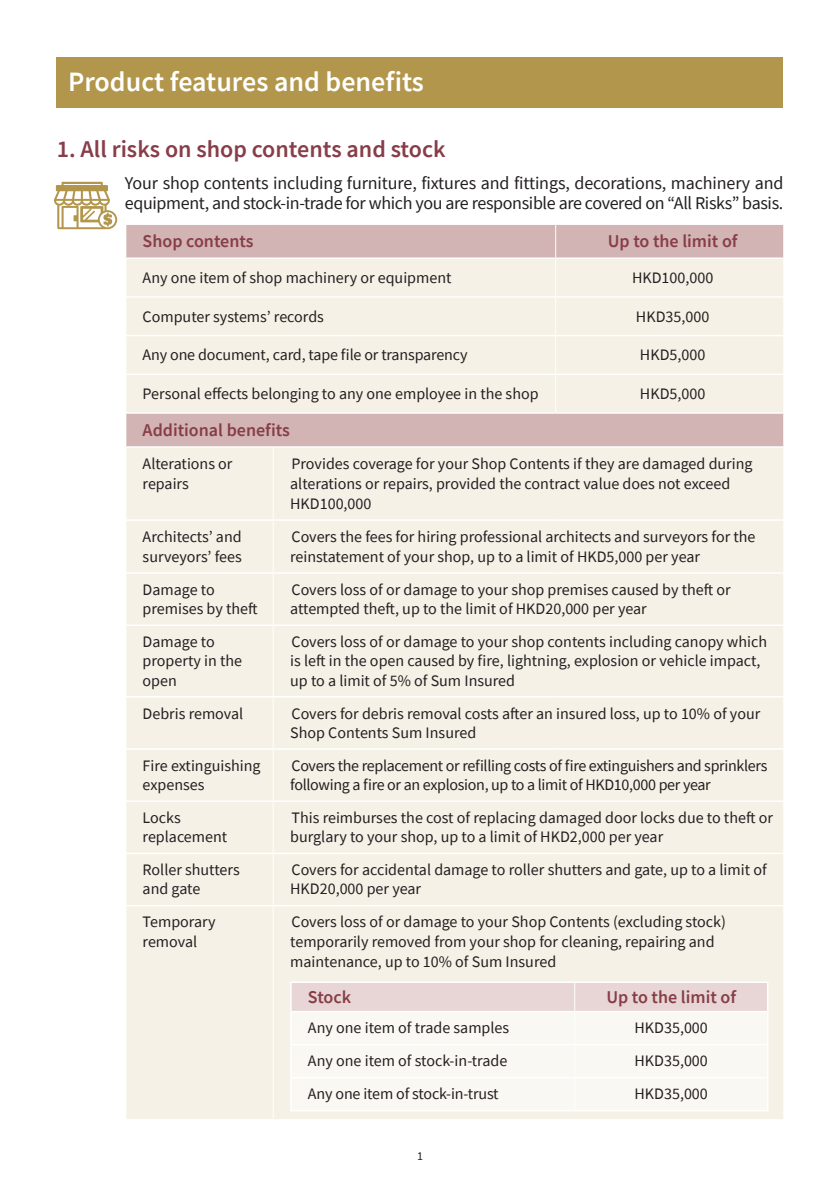
<style>
.page{position:relative;width:840px;height:1191px;background:#fff}
.page>*{position:absolute;margin:0;border:0;box-sizing:border-box;transform-origin:0 0}
.t1{font:600 28px "Source Sans Pro";color:#fff}
.t2{font:600 24px "Source Sans Pro";color:#883d48}
.t3{font:18px/20px "Source Sans Pro";letter-spacing:-.02em;color:#231f20}
.t4{font:600 18px "Source Sans Pro";color:#883d48}
.t5{font:16px/19.2px "Source Sans Pro";color:#231f20}
.t6{font:16px/19.2px "Source Sans Pro";letter-spacing:-.02em;color:#231f20}
.t7{font:12px "Source Sans Pro";color:#231f20}
</style>
<div class="page">
<div style="left:57px;top:57px;width:725px;height:50px;background:#b2964c"></div>
<div style="left:126px;top:225px;width:656px;height:32px;background:#d1b4b3"></div>
<div style="left:126px;top:259px;width:656px;height:860px;background:#f5f1e7"></div>
<hr style="left:125px;top:296px;width:148px;height:2px;background:#fff">
<hr style="left:273px;top:296px;width:282px;height:2px;background:#fff">
<hr style="left:555px;top:296px;width:229px;height:2px;background:#fff">
<hr style="left:125px;top:335px;width:148px;height:1px;background:#fff">
<hr style="left:273px;top:335px;width:282px;height:1px;background:#fff">
<hr style="left:555px;top:335px;width:229px;height:1px;background:#fff">
<hr style="left:125px;top:373px;width:148px;height:2px;background:#fff">
<hr style="left:273px;top:373px;width:282px;height:2px;background:#fff">
<hr style="left:555px;top:373px;width:229px;height:2px;background:#fff">
<hr style="left:125px;top:519px;width:148px;height:2px;background:#fff">
<hr style="left:273px;top:519px;width:282px;height:2px;background:#fff">
<hr style="left:555px;top:519px;width:229px;height:2px;background:#fff">
<hr style="left:125px;top:572px;width:148px;height:2px;background:#fff">
<hr style="left:273px;top:572px;width:282px;height:2px;background:#fff">
<hr style="left:555px;top:572px;width:229px;height:2px;background:#fff">
<hr style="left:125px;top:624px;width:148px;height:2px;background:#fff">
<hr style="left:273px;top:624px;width:282px;height:2px;background:#fff">
<hr style="left:555px;top:624px;width:229px;height:2px;background:#fff">
<hr style="left:125px;top:696px;width:148px;height:1px;background:#fff">
<hr style="left:273px;top:696px;width:282px;height:1px;background:#fff">
<hr style="left:555px;top:696px;width:229px;height:1px;background:#fff">
<hr style="left:125px;top:748px;width:148px;height:1px;background:#fff">
<hr style="left:273px;top:748px;width:282px;height:1px;background:#fff">
<hr style="left:555px;top:748px;width:229px;height:1px;background:#fff">
<hr style="left:125px;top:800px;width:148px;height:2px;background:#fff">
<hr style="left:273px;top:800px;width:282px;height:2px;background:#fff">
<hr style="left:555px;top:800px;width:229px;height:2px;background:#fff">
<hr style="left:125px;top:852px;width:148px;height:2px;background:#fff">
<hr style="left:273px;top:852px;width:282px;height:2px;background:#fff">
<hr style="left:555px;top:852px;width:229px;height:2px;background:#fff">
<hr style="left:125px;top:905px;width:148px;height:1px;background:#fff">
<hr style="left:273px;top:905px;width:282px;height:1px;background:#fff">
<hr style="left:555px;top:905px;width:229px;height:1px;background:#fff">
<hr style="left:555px;top:259px;width:1px;height:37px;background:#fff">
<hr style="left:555px;top:298px;width:1px;height:37px;background:#fff">
<hr style="left:555px;top:336px;width:1px;height:37px;background:#fff">
<hr style="left:555px;top:375px;width:1px;height:37px;background:#fff">
<hr style="left:272px;top:448px;width:1px;height:71px;background:#fff">
<hr style="left:272px;top:521px;width:1px;height:51px;background:#fff">
<hr style="left:272px;top:574px;width:1px;height:50px;background:#fff">
<hr style="left:272px;top:626px;width:1px;height:70px;background:#fff">
<hr style="left:272px;top:697px;width:1px;height:51px;background:#fff">
<hr style="left:272px;top:749px;width:1px;height:51px;background:#fff">
<hr style="left:272px;top:802px;width:1px;height:50px;background:#fff">
<hr style="left:272px;top:854px;width:1px;height:51px;background:#fff">
<hr style="left:272px;top:906px;width:1px;height:213px;background:#fff">
<hr style="left:125px;top:412px;width:148px;height:2px;background:#fff">
<hr style="left:273px;top:412px;width:282px;height:2px;background:#fff">
<hr style="left:555px;top:412px;width:229px;height:2px;background:#fff">
<hr style="left:125px;top:446px;width:148px;height:2px;background:#fff">
<hr style="left:273px;top:446px;width:282px;height:2px;background:#fff">
<hr style="left:555px;top:446px;width:229px;height:2px;background:#fff">
<hr style="left:555px;top:225px;width:1px;height:32px;background:#fff">
<div style="left:291px;top:1012px;width:475px;height:98px;background:#faf8f3"></div>
<hr style="left:290px;top:1012px;width:1px;height:31px;background:#fff">
<hr style="left:766px;top:1012px;width:2px;height:31px;background:#fff">
<hr style="left:290px;top:1043px;width:284px;height:2px;background:#fff">
<hr style="left:290px;top:1045px;width:1px;height:32px;background:#fff">
<hr style="left:574px;top:1043px;width:194px;height:2px;background:#fff">
<hr style="left:766px;top:1045px;width:2px;height:32px;background:#fff">
<hr style="left:290px;top:1077px;width:284px;height:1px;background:#fff">
<hr style="left:290px;top:1078px;width:1px;height:32px;background:#fff">
<hr style="left:574px;top:1077px;width:194px;height:1px;background:#fff">
<hr style="left:766px;top:1078px;width:2px;height:32px;background:#fff">
<hr style="left:290px;top:1110px;width:284px;height:1px;background:#fff">
<hr style="left:574px;top:1110px;width:194px;height:1px;background:#fff">
<hr style="left:574px;top:1012px;width:1px;height:31px;background:#fff">
<hr style="left:574px;top:1045px;width:1px;height:32px;background:#fff">
<hr style="left:574px;top:1078px;width:1px;height:32px;background:#fff">
<hr style="left:290px;top:981px;width:284px;height:2px;background:#fff">
<div style="left:290px;top:983px;width:476px;height:27px;background:#e7d6d5"></div>
<hr style="left:574px;top:981px;width:194px;height:2px;background:#fff">
<hr style="left:766px;top:983px;width:2px;height:27px;background:#fff">
<hr style="left:290px;top:1010px;width:284px;height:2px;background:#fff">
<hr style="left:574px;top:1010px;width:194px;height:2px;background:#fff">
<div style="left:98px;top:210px;width:19px;height:19px;border:2px solid #b2964c;border-radius:50%"></div>
<svg style="left:54px;top:182px;width:58px;height:47px"></svg>
<p class="t1" style="left:68px;top:64px;width:357px">Product features and benefits</p>
<p class="t2" style="left:57px;top:133px;width:390px">1. All risks on shop contents and stock</p>
<p class="t3" style="left:125px;top:173px;width:659px">Your shop contents including furniture, fixtures and fittings, decorations, machinery and equipment, and stock-in-trade for which you are responsible are covered on “All Risks” basis.</p>
<p class="t4" style="left:142px;top:229px;width:112px">Shop contents</p>
<p class="t4" style="left:607px;top:229px;width:131px">Up to the limit of</p>
<p class="t5" style="left:142px;top:268px;width:310px">Any one item of shop machinery or equipment</p>
<p class="t5" style="left:631px;top:268px;width:83px">HKD100,000</p>
<p class="t5" style="left:142px;top:306px;width:183px">Computer systems’ records</p>
<p class="t5" style="left:635px;top:306px;width:75px">HKD35,000</p>
<p class="t5" style="left:142px;top:345px;width:326px">Any one document, card, tape file or transparency</p>
<p class="t5" style="left:639px;top:345px;width:67px">HKD5,000</p>
<p class="t5" style="left:142px;top:384px;width:397px">Personal effects belonging to any one employee in the shop</p>
<p class="t5" style="left:639px;top:384px;width:67px">HKD5,000</p>
<p class="t4" style="left:142px;top:418px;width:149px">Additional benefits</p>
<p class="t5" style="left:142px;top:453px;width:91px;line-height:20px">Alterations or repairs</p>
<p class="t5" style="left:290px;top:453px;width:463px;line-height:20px">Provides coverage for your Shop Contents if they are damaged during alterations or repairs, provided the contract value does not exceed<br>HKD100,000</p>
<p class="t5" style="left:142px;top:526px;width:101px;line-height:20px">Architects’ and surveyors’ fees</p>
<p class="t5" style="left:290px;top:526px;width:466px;line-height:20px">Covers the fees for hiring professional architects and surveyors for the reinstatement of your shop, up to a limit of HKD5,000 per year</p>
<p class="t5" style="left:142px;top:580px;width:116px">Damage to premises by theft</p>
<p class="t5" style="left:290px;top:580px;width:442px">Covers loss of or damage to your shop premises caused by theft or attempted theft, up to the limit of HKD20,000 per year</p>
<p class="t5" style="left:142px;top:632px;width:101px">Damage to property in the open</p>
<p class="t5" style="left:290px;top:632px;width:478px">Covers loss of or damage to your shop contents including canopy which is left in the open caused by fire, lightning, explosion or vehicle impact, up to a limit of 5% of Sum Insured</p>
<p class="t5" style="left:142px;top:703px;width:102px">Debris removal</p>
<p class="t5" style="left:290px;top:703px;width:471px">Covers for debris removal costs after an insured loss, up to 10% of your<br>Shop Contents Sum Insured</p>
<p class="t5" style="left:142px;top:755px;width:119px">Fire extinguishing expenses</p>
<p class="t6" style="left:290px;top:755px;width:478px">Covers the replacement or refilling costs of fire extinguishers and sprinklers following a fire or an explosion, up to a limit of HKD10,000 per year</p>
<p class="t5" style="left:142px;top:808px;width:86px">Locks replacement</p>
<p class="t5" style="left:290px;top:808px;width:484px">This reimburses the cost of replacing damaged door locks due to theft or burglary to your shop, up to a limit of HKD2,000 per year</p>
<p class="t5" style="left:142px;top:860px;width:98px">Roller shutters and gate</p>
<p class="t5" style="left:290px;top:860px;width:478px">Covers for accidental damage to roller shutters and gate, up to a limit of<br>HKD20,000 per year</p>
<p class="t5" style="left:142px;top:912px;width:74px">Temporary removal</p>
<p class="t5" style="left:290px;top:912px;width:437px;line-height:20px">Covers loss of or damage to your Shop Contents (excluding stock) temporarily removed from your shop for cleaning, repairing and maintenance, up to 10% of Sum Insured</p>
<p class="t4" style="left:308px;top:985px;width:45px">Stock</p>
<p class="t4" style="left:606px;top:985px;width:131px">Up to the limit of</p>
<p class="t5" style="left:308px;top:1018px;width:203px">Any one item of trade samples</p>
<p class="t5" style="left:634px;top:1018px;width:75px">HKD35,000</p>
<p class="t5" style="left:308px;top:1051px;width:201px">Any one item of stock-in-trade</p>
<p class="t5" style="left:634px;top:1051px;width:75px">HKD35,000</p>
<p class="t5" style="left:308px;top:1084px;width:192px">Any one item of stock-in-trust</p>
<p class="t5" style="left:634px;top:1084px;width:75px">HKD35,000</p>
<p class="t7" style="left:417px;top:1148px;width:7px">1</p>
</div>
